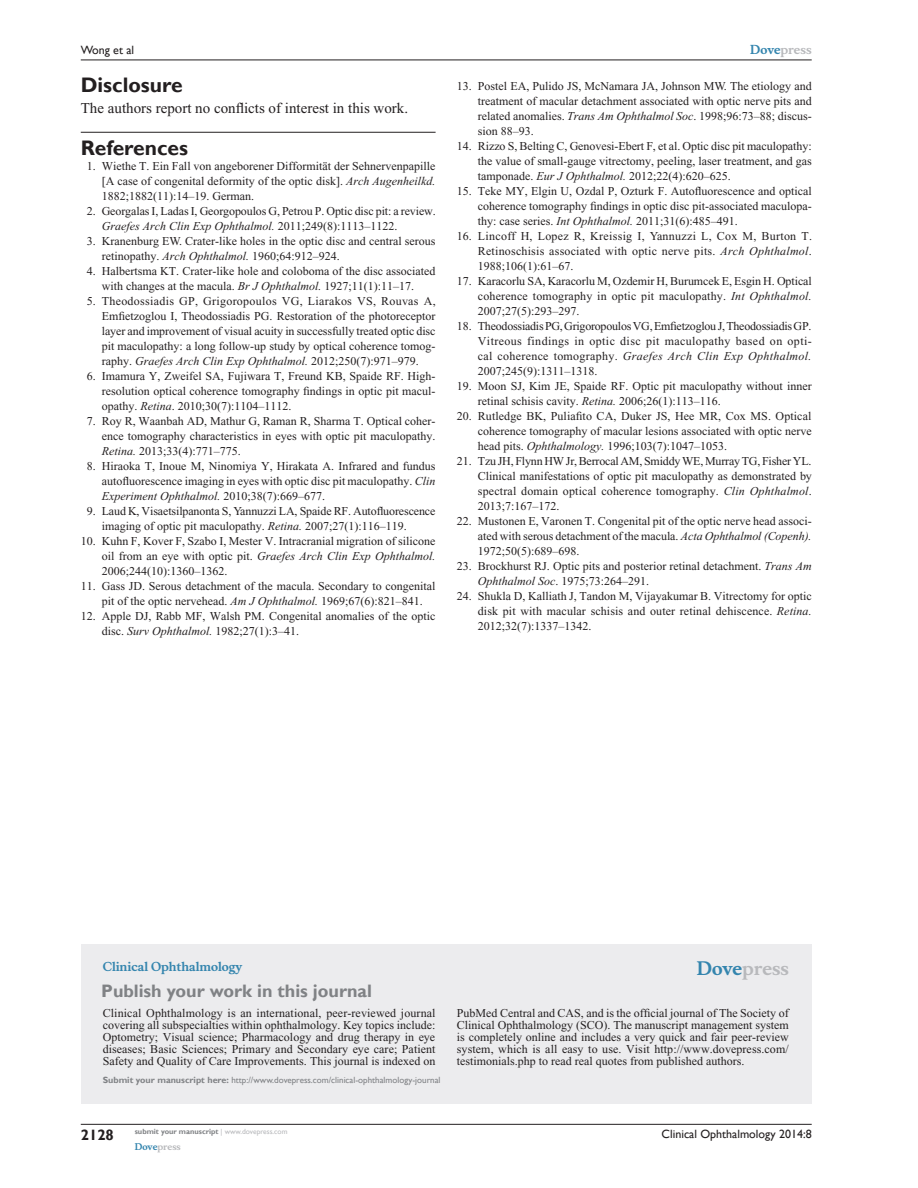
<style>
.page{position:relative;width:918px;height:1188px;background:#fff}
.page>*{position:absolute;margin:0;border:0;box-sizing:border-box;transform-origin:0 0}
.RefH{font:700 21px "Gill Sans";color:#231f20}
.PromBx-H1{font:700 18px "Gill Sans";color:#808285}
.PromBx-Brand{font:700 18px "Musee";color:#b8b9bc}
.TxF{font:15px "Times New Roman";color:#231f20}
.t1{font:700 15px "Gill Sans";color:#231f20}
.RefNL2{font:12px/15px "Times New Roman";color:#231f20;text-align:justify}
.PromBx-Tx{font:12px/12px "Times New Roman";color:#231f20;text-align:justify}
.t2{font:12px "Gill Sans";color:#231f20}
.PromBx-JrnlName{font:700 12px "Musee";color:#3485ae}
.t3{font:700 12px "Musee";color:#b8b9bc}
.PromBx-SubmitMssWebA{font:9px "Gill Sans";color:#808285}
.t4{font:700 9px "Musee";color:#b8b9bc}
.t5{font:700 7.5px "Gill Sans";color:#808285}
.s1{font-style:italic}
.s2{color:#3485ae}
.s3{font-weight:700}
.s4{font-weight:400;color:#b8b9bc}
</style>
<div class="page">
<div style="left:81px;top:944px;width:731px;height:159px;background:#ececee"></div>
<hr style="left:81px;top:1124px;width:731px;height:1px;background:#231f20">
<hr style="left:81px;top:60px;width:731px;height:1px;background:#231f20">
<hr style="left:81px;top:132px;width:355px;height:1px;background:#231f20">
<p class="t2" style="left:81px;top:43px;width:55px">Wong et al</p>
<h1 class="RefH" style="left:81px;top:73px;width:103px">Disclosure</h1>
<p class="TxF" style="left:81px;top:100px;width:329px">The authors report no conflicts of interest in this work.</p>
<p class="RefH" style="left:81px;top:136px;width:109px">References</p>
<p class="RefNL2" style="left:102px;top:159px;width:335px;text-indent:-15px">1. Wiethe T. Ein Fall von angeborener Difformität der Sehnervenpapille [A case of congenital deformity of the optic disk]. <span class="s1">Arch Augenheilkd.<br></span>1882;1882(11):14–19. German.</p>
<p class="RefNL2" style="left:102px;top:204px;width:336px;text-indent:-15px">2. Georgalas I, Ladas I, Georgopoulos G, Petrou P. Optic disc pit: a review.<br><span class="s1">Graefes Arch Clin Exp Ophthalmol.</span> 2011;249(8):1113–1122.</p>
<p class="RefNL2" style="left:102px;top:234px;width:335px;text-indent:-15px">3. Kranenburg EW. Crater-like holes in the optic disc and central serous retinopathy. <span class="s1">Arch Ophthalmol.</span> 1960;64:912–924.</p>
<p class="RefNL2" style="left:87px;top:264px;width:350px;text-align:center">4. Halbertsma KT. Crater-like hole and coloboma of the disc associated with changes at the macula. <span class="s1">Br J Ophthalmol.</span> 1927;11(1):11–17.</p>
<p class="RefNL2" style="left:102px;top:294px;width:335px;text-indent:-15px">5. Theodossiadis GP, Grigoropoulos VG, Liarakos VS, Rouvas A, Emfietzoglou I, Theodossiadis PG. Restoration of the photoreceptor layer and improvement of visual acuity in successfully treated optic disc pit maculopathy: a long follow-up study by optical coherence tomog&shy;raphy. <span class="s1">Graefes Arch Clin Exp Ophthalmol.</span> 2012;250(7):971–979.</p>
<p class="RefNL2" style="left:102px;top:369px;width:335px;text-indent:-15px">6. Imamura Y, Zweifel SA, Fujiwara T, Freund KB, Spaide RF. High&shy;resolution optical coherence tomography findings in optic pit macul&shy;opathy. <span class="s1">Retina</span>. 2010;30(7):1104–1112.</p>
<p class="RefNL2" style="left:102px;top:414px;width:335px;text-indent:-15px">7. Roy R, Waanbah AD, Mathur G, Raman R, Sharma T. Optical coher&shy;ence tomography characteristics in eyes with optic pit maculopathy.<br><span class="s1">Retina.</span> 2013;33(4):771–775.</p>
<p class="RefNL2" style="left:102px;top:459px;width:335px;text-indent:-15px">8. Hiraoka T, Inoue M, Ninomiya Y, Hirakata A. Infrared and fundus autofluorescence imaging in eyes with optic disc pit maculopathy. <span class="s1">Clin Experiment Ophthalmol.</span> 2010;38(7):669–677.</p>
<p class="RefNL2" style="left:102px;top:504px;width:335px;text-indent:-15px">9. Laud K, Visaetsilpanonta S, Yannuzzi LA, Spaide RF. Autofluorescence imaging of optic pit maculopathy. <span class="s1">Retina.</span> 2007;27(1):116–119.</p>
<p class="RefNL2" style="left:102px;top:534px;width:335px;text-indent:-21px">10. Kuhn F, Kover F, Szabo I, Mester V. Intracranial migration of silicone oil from an eye with optic pit. <span class="s1">Graefes Arch Clin Exp Ophthalmol.<br></span>2006;244(10):1360–1362.</p>
<p class="RefNL2" style="left:102px;top:579px;width:335px;text-indent:-21px">11. Gass JD. Serous detachment of the macula. Secondary to congenital pit of the optic nervehead. <span class="s1">Am J Ophthalmol.</span> 1969;67(6):821–841.</p>
<p class="RefNL2" style="left:102px;top:609px;width:335px;text-indent:-21px">12. Apple DJ, Rabb MF, Walsh PM. Congenital anomalies of the optic disc. <span class="s1">Surv Ophthalmol.</span> 1982;27(1):3–41.</p>
<p class="t3" style="left:750px;top:43px;width:63px"><span class="s2">Dove</span>press</p>
<p class="RefNL2" style="left:478px;top:79px;width:335px;text-indent:-21px">13. Postel EA, Pulido JS, McNamara JA, Johnson MW. The etiology and treatment of macular detachment associated with optic nerve pits and related anomalies. <span class="s1">Trans Am Ophthalmol Soc</span>. 1998;96:73–88; discus&shy;sion 88–93.</p>
<p class="RefNL2" style="left:478px;top:139px;width:335px;text-indent:-21px">14. Rizzo S, Belting C, Genovesi-Ebert F, et al. Optic disc pit maculopathy: the value of small-gauge vitrectomy, peeling, laser treatment, and gas tamponade. <span class="s1">Eur J Ophthalmol.</span> 2012;22(4):620–625.</p>
<p class="RefNL2" style="left:478px;top:184px;width:335px;text-indent:-21px">15. Teke MY, Elgin U, Ozdal P, Ozturk F. Autofluorescence and optical coherence tomography findings in optic disc pit-associated maculopa&shy;thy: case series. <span class="s1">Int Ophthalmol.</span> 2011;31(6):485–491.</p>
<p class="RefNL2" style="left:478px;top:229px;width:336px;text-indent:-21px">16. Lincoff H, Lopez R, Kreissig I, Yannuzzi L, Cox M, Burton T.<br>Retinoschisis associated with optic nerve pits. <span class="s1">Arch Ophthalmol</span>.<br>1988;106(1):61–67.</p>
<p class="RefNL2" style="left:478px;top:274px;width:336px;text-indent:-21px">17. Karacorlu SA, Karacorlu M, Ozdemir H, Burumcek E, Esgin H. Optical coherence tomography in optic pit maculopathy. <span class="s1">Int Ophthalmol.<br></span>2007;27(5):293–297.</p>
<p class="RefNL2" style="left:478px;top:319px;width:335px;text-indent:-21px">18. Theodossiadis PG, Grigoropoulos VG, Emfietzoglou J, Theodossiadis GP.<br>Vitreous findings in optic disc pit maculopathy based on opti&shy;cal coherence tomography. <span class="s1">Graefes Arch Clin Exp Ophthalmol.<br></span>2007;245(9):1311–1318.</p>
<p class="RefNL2" style="left:478px;top:379px;width:335px;text-indent:-21px">19. Moon SJ, Kim JE, Spaide RF. Optic pit maculopathy without inner retinal schisis cavity. <span class="s1">Retina.</span> 2006;26(1):113–116.</p>
<p class="RefNL2" style="left:478px;top:409px;width:335px;text-indent:-21px">20. Rutledge BK, Puliafito CA, Duker JS, Hee MR, Cox MS. Optical coherence tomography of macular lesions associated with optic nerve head pits. <span class="s1">Ophthalmology.</span> 1996;103(7):1047–1053.</p>
<p class="RefNL2" style="left:478px;top:454px;width:335px;text-indent:-21px">21. Tzu JH, Flynn HW Jr, Berrocal AM, Smiddy WE, Murray TG, Fisher YL.<br>Clinical manifestations of optic pit maculopathy as demonstrated by spectral domain optical coherence tomography. <span class="s1">Clin Ophthalmol</span>.<br>2013;7:167–172.</p>
<p class="RefNL2" style="left:478px;top:514px;width:335px;text-indent:-21px">22. Mustonen E, Varonen T. Congenital pit of the optic nerve head associ&shy;ated with serous detachment of the macula. <span class="s1">Acta Ophthalmol (Copenh).<br></span>1972;50(5):689–698.</p>
<p class="RefNL2" style="left:478px;top:559px;width:335px;text-indent:-21px">23. Brockhurst RJ. Optic pits and posterior retinal detachment. <span class="s1">Trans Am<br>Ophthalmol Soc</span>. 1975;73:264–291.</p>
<p class="RefNL2" style="left:478px;top:589px;width:335px;text-indent:-21px">24. Shukla D, Kalliath J, Tandon M, Vijayakumar B. Vitrectomy for optic disk pit with macular schisis and outer retinal dehiscence. <span class="s1">Retina.<br></span>2012;32(7):1337–1342.</p>
<p class="PromBx-JrnlName" style="left:103px;top:959px;width:141px">Clinical Ophthalmology</p>
<p class="PromBx-H1" style="left:101px;top:980px;width:272px">Publish your work in this journal</p>
<p class="PromBx-Brand" style="left:697px;top:958px;width:94px"><span class="s2">Dove</span>press</p>
<p class="PromBx-Tx" style="left:103px;top:1007px;width:334px">Clinical Ophthalmology is an international, peer-reviewed journal covering all subspecialties within ophthalmology. Key topics include:<br>Optometry; Visual science; Pharmacology and drug therapy in eye diseases; Basic Sciences; Primary and Secondary eye care; Patient Safety and Quality of Care Improvements. This journal is indexed on</p>
<p class="PromBx-Tx" style="left:457px;top:1007px;width:333px">PubMed Central and CAS, and is the official journal of The Society of Clinical Ophthalmology (SCO). The manuscript management system is completely online and includes a very quick and fair peer-review system, which is all easy to use. Visit http://www.dovepress.com/ testimonials.php to read real quotes from published authors.</p>
<p class="PromBx-SubmitMssWebA" style="left:103px;top:1075px;width:339px"><span class="s3">Submit your manuscript here:</span> http://www.dovepress.com/clinical-ophthalmology-journal</p>
<p class="t1" style="left:81px;top:1126px;width:35px">2128</p>
<p class="t5" style="left:135px;top:1127px;width:154px">submit your manuscript <span class="s4">| www.dovepress.com</span></p>
<p class="t4" style="left:135px;top:1141px;width:48px"><span class="s2">Dove</span>press</p>
<p class="t2" style="left:662px;top:1127px;width:152px">Clinical Ophthalmology 2014:8</p>
</div>
